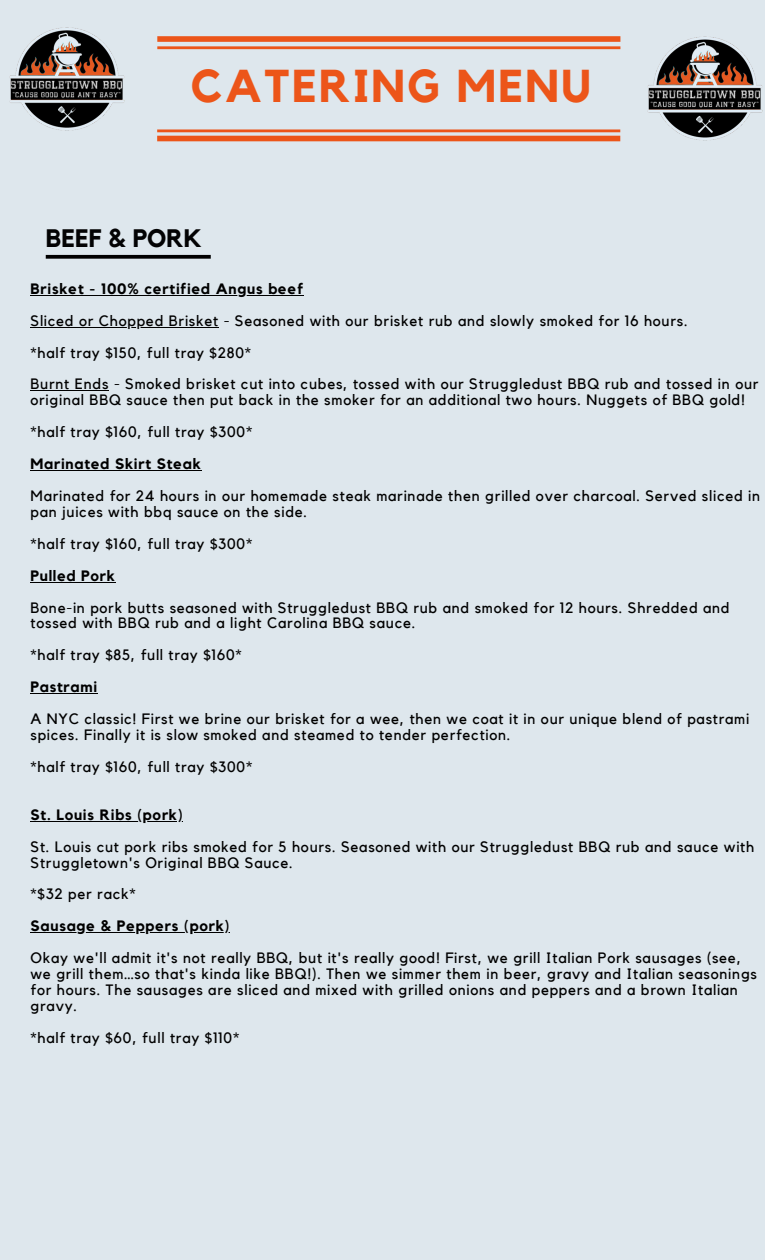
<style>
.page{position:relative;width:765px;height:1260px;background:#dee7ed}
.page>*{position:absolute;margin:0;border:0;box-sizing:border-box;transform-origin:0 0}
.t1{font:700 45.88px "Kollektif";letter-spacing:.05em;color:#ec5519}
.t2{font:700 25.25px "Kollektif";color:#030304}
.t3{font:15px/16px "Kollektif";letter-spacing:.05em;color:#000}
.t4{font:700 15px "Kollektif";letter-spacing:.05em;color:#000}
</style>
<div class="page">
<div style="left:157px;top:36px;width:463px;height:6px;background:#ec5519"></div>
<div style="left:157px;top:136px;width:463px;height:5px;background:#ec5519"></div>
<hr style="left:157px;top:46px;width:463px;height:3px;background:#ec5519">
<hr style="left:157px;top:129px;width:463px;height:3px;background:#ec5519">
<svg style="left:46px;top:255px;width:165px;height:4px"></svg>
<img style="left:9px;top:27px;width:116px;height:104px">
<img style="left:647px;top:36px;width:116px;height:105px">
<hr style="left:31px;top:295px;width:273px;height:1px;background:#000">
<hr style="left:31px;top:327px;width:188px;height:1px;background:#000">
<hr style="left:31px;top:390px;width:78px;height:1px;background:#000">
<hr style="left:31px;top:470px;width:171px;height:1px;background:#000">
<hr style="left:31px;top:582px;width:85px;height:1px;background:#000">
<hr style="left:31px;top:693px;width:67px;height:1px;background:#000">
<hr style="left:31px;top:821px;width:152px;height:1px;background:#000">
<hr style="left:31px;top:932px;width:199px;height:1px;background:#000">
<h1 class="t1" style="left:191px;top:65px;width:401px">CATERING MENU</h1>
<h2 class="t2" style="left:46px;top:227px;width:157px">BEEF &amp; PORK</h2>
<p class="t4" style="left:31px;top:282px;width:274px">Brisket - 100% certified Angus beef</p>
<p class="t3" style="left:31px;top:305px;width:729px;line-height:31.9px">Sliced or Chopped Brisket - Seasoned with our brisket rub and slowly smoked for 16 hours.<br>*half tray $150, full tray $280*<br>Burnt Ends - Smoked brisket cut into cubes, tossed with our Struggledust BBQ rub and tossed in our</p>
<p class="t3" style="left:31px;top:385px;width:716px;line-height:31.9px">original BBQ sauce then put back in the smoker for an additional two hours. Nuggets of BBQ gold! *half tray $160, full tray $300*</p>
<p class="t4" style="left:31px;top:457px;width:172px">Marinated Skirt Steak</p>
<p class="t3" style="left:31px;top:488px;width:731px">Marinated for 24 hours in our homemade steak marinade then grilled over charcoal. Served sliced in pan juices with bbq sauce on the side.</p>
<p class="t3" style="left:31px;top:536px;width:223px">*half tray $160, full tray $300*</p>
<p class="t4" style="left:31px;top:569px;width:86px">Pulled Pork</p>
<p class="t3" style="left:31px;top:600px;width:701px">Bone-in pork butts seasoned with Struggledust BBQ rub and smoked for 12 hours. Shredded and tossed with BBQ rub and a light Carolina BBQ sauce.</p>
<p class="t3" style="left:31px;top:648px;width:213px">*half tray $85, full tray $160*</p>
<p class="t4" style="left:31px;top:680px;width:68px">Pastrami</p>
<p class="t3" style="left:31px;top:711px;width:720px">A NYC classic! First we brine our brisket for a wee, then we coat it in our unique blend of pastrami spices. Finally it is slow smoked and steamed to tender perfection.</p>
<p class="t3" style="left:31px;top:759px;width:223px">*half tray $160, full tray $300*</p>
<p class="t4" style="left:31px;top:808px;width:154px">St. Louis Ribs (pork)</p>
<p class="t3" style="left:31px;top:839px;width:725px">St. Louis cut pork ribs smoked for 5 hours. Seasoned with our Struggledust BBQ rub and sauce with<br>Struggletown's Original BBQ Sauce.</p>
<p class="t3" style="left:31px;top:887px;width:107px">*$32 per rack*</p>
<p class="t4" style="left:31px;top:919px;width:200px">Sausage &amp; Peppers (pork)</p>
<p class="t3" style="left:31px;top:951px;width:728px">Okay we'll admit it's not really BBQ, but it's really good! First, we grill Italian Pork sausages (see, we grill them…so that's kinda like BBQ!). Then we simmer them in beer, gravy and Italian seasonings for hours. The sausages are sliced and mixed with grilled onions and peppers and a brown Italian gravy.</p>
<p class="t3" style="left:31px;top:1030px;width:210px">*half tray $60, full tray $110*</p>
</div>
